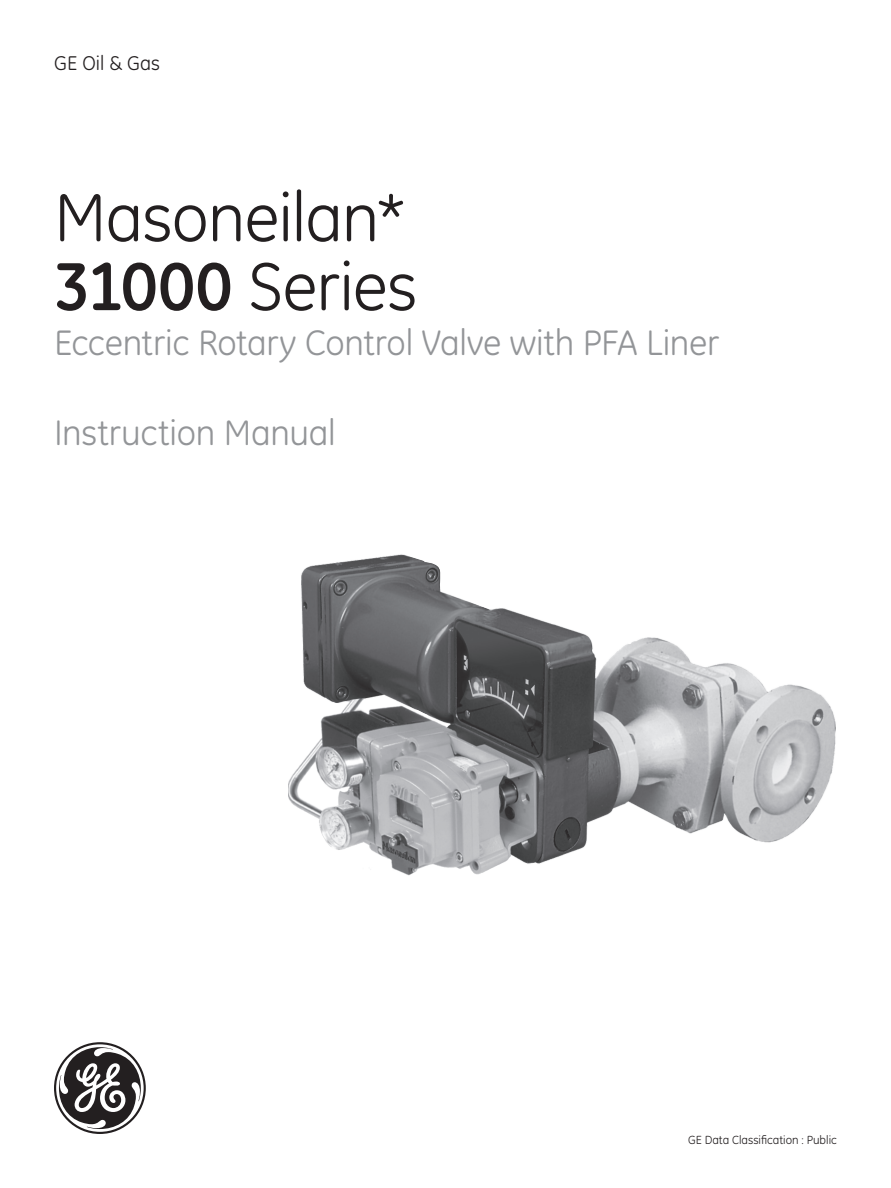
<style>
.page{position:relative;width:891px;height:1188px;background:#fff}
.page>*{position:absolute;margin:0;border:0;box-sizing:border-box;transform-origin:0 0}
.t1{font:69px "GE Inspira";letter-spacing:-.015em;color:#231f20}
.t2{font:36px "GE Inspira";letter-spacing:-.01em;color:#939598}
.GE_Market{font:20.25px "GE Inspira";color:#231f20}
.t3{font:12px "GE Inspira";color:#231f20}
.s1{font-weight:700}
</style>
<div class="page">
<svg style="left:54px;top:1042px;width:92px;height:92px"></svg>
<img style="left:288px;top:554px;width:548px;height:322px">
<p class="GE_Market" style="left:54px;top:51px;width:108px">GE Oil &amp; Gas</p>
<p class="t1" style="left:54px;top:178px;width:353px">Masoneilan*</p>
<p class="t1" style="left:54px;top:247px;width:365px"><span class="s1">31000</span> Series</p>
<p class="t2" style="left:54px;top:322px;width:667px">Eccentric Rotary Control Valve with PFA Liner</p>
<p class="t2" style="left:54px;top:412px;width:283px">Instruction Manual</p>
<p class="t3" style="left:688px;top:1133px;width:150px">GE Data Classification : Public</p>
</div>
